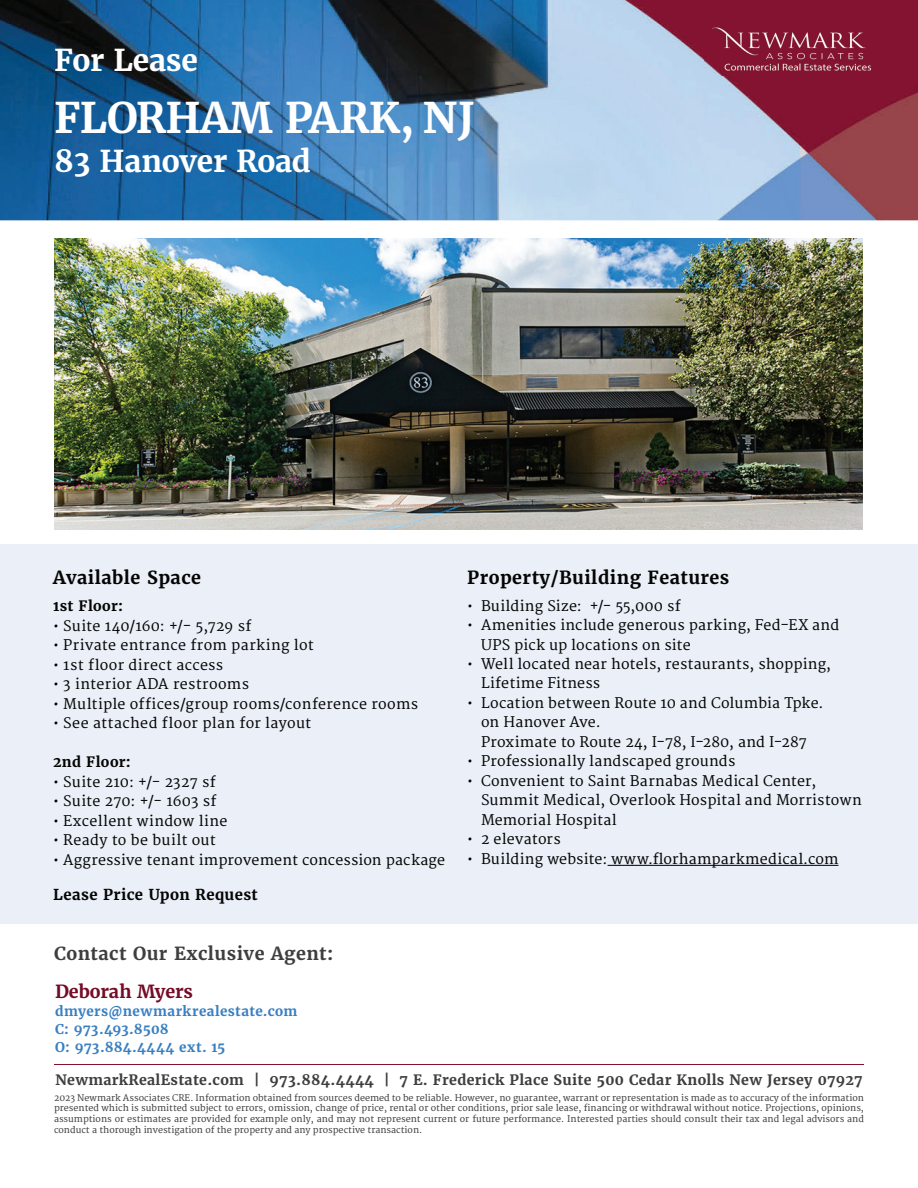
<style>
.page{position:relative;width:918px;height:1188px;background:#fff}
.page>*{position:absolute;margin:0;border:0;box-sizing:border-box;transform-origin:0 0}
.t1{font:700 42px "Merriweather";letter-spacing:-.01em;color:#fff}
.t2{font:700 30px "Merriweather";letter-spacing:-.01em;color:#fff}
.t3{font:700 18px "Merriweather";letter-spacing:.025em;color:#040503}
.t4{font:700 18px "Merriweather";letter-spacing:.025em;color:#3e3e3f}
.t5{font:700 18px "Merriweather";letter-spacing:-.005em;color:#740b27}
.t6{font:700 15px "Merriweather";letter-spacing:.025em;color:#040503}
.t7{font:14.25px/19.5px "Merriweather";letter-spacing:.02em;color:#040503}
.t8{font:700 14.25px "Merriweather";letter-spacing:.02em;color:#3e3e3f}
.t9{font:700 14.25px "Merriweather";letter-spacing:.02em;color:#040503}
.t10{font:700 13.5px/18px "Merriweather";letter-spacing:.025em;color:#387fc2}
.t11{font:9px/10.8px "Merriweather";color:#3e3e3f;text-align:justify}
</style>
<div class="page">
<img style="left:0;top:0;width:918px;height:220px">
<div style="left:0;top:545px;width:918px;height:379px;background:#eaeff8"></div>
<hr style="left:608px;top:865px;width:230px;height:1px;background:#040503">
<img style="left:704px;top:26px;width:167px;height:49px">
<img style="left:54px;top:238px;width:809px;height:292px">
<hr style="left:54px;top:1064px;width:810px;height:1px;background:#82132e">
<h2 class="t2" style="left:54px;top:41px;width:145px">For Lease</h2>
<h1 class="t1" style="left:54px;top:91px;width:422px">FLORHAM PARK, NJ</h1>
<h2 class="t2" style="left:54px;top:142px;width:259px">83 Hanover Road</h2>
<p class="t3" style="left:53px;top:566px;width:149px">Available Space</p>
<p class="t3" style="left:467px;top:566px;width:264px">Property/Building Features</p>
<p class="t7" style="left:467px;top:596px;width:215px">• Building Size: +/- 55,000 sf</p>
<p class="t7" style="left:481px;top:616px;width:360px;text-indent:-14px">• Amenities include generous parking, Fed-EX and<br>UPS pick up locations on site</p>
<p class="t7" style="left:481px;top:655px;width:351px;text-indent:-14px">• Well located near hotels, restaurants, shopping,<br>Lifetime Fitness</p>
<p class="t7" style="left:481px;top:694px;width:344px;text-indent:-14px">• Location between Route 10 and Columbia Tpke. on Hanover Ave.<br>Proximate to Route 24, I-78, I-280, and I-287</p>
<p class="t7" style="left:467px;top:752px;width:270px">• Professionally landscaped grounds</p>
<p class="t7" style="left:481px;top:772px;width:382px;text-indent:-14px">• Convenient to Saint Barnabas Medical Center,<br>Summit Medical, Overlook Hospital and Morristown<br>Memorial Hospital</p>
<p class="t7" style="left:467px;top:830px;width:95px">• 2 elevators</p>
<p class="t7" style="left:467px;top:850px;width:373px">• Building website: www.florhamparkmedical.com</p>
<p class="t9" style="left:53px;top:597px;width:71px">1st Floor:</p>
<p class="t7" style="left:53px;top:616px;width:200px">• Suite 140/160: +/- 5,729 sf</p>
<p class="t7" style="left:53px;top:636px;width:262px">• Private entrance from parking lot</p>
<p class="t7" style="left:53px;top:655px;width:172px">• 1st floor direct access</p>
<p class="t7" style="left:53px;top:675px;width:198px">• 3 interior ADA restrooms</p>
<p class="t7" style="left:53px;top:694px;width:367px">• Multiple offices/group rooms/conference rooms</p>
<p class="t7" style="left:53px;top:714px;width:260px">• See attached floor plan for layout</p>
<p class="t9" style="left:53px;top:753px;width:79px">2nd Floor:</p>
<p class="t7" style="left:53px;top:772px;width:164px">• Suite 210: +/- 2327 sf</p>
<p class="t7" style="left:53px;top:792px;width:165px">• Suite 270: +/- 1603 sf</p>
<p class="t7" style="left:53px;top:811px;width:176px">• Excellent window line</p>
<p class="t7" style="left:53px;top:831px;width:164px">• Ready to be built out</p>
<p class="t7" style="left:53px;top:850px;width:394px">• Aggressive tenant improvement concession package</p>
<p class="t6" style="left:53px;top:885px;width:206px">Lease Price Upon Request</p>
<p class="t4" style="left:54px;top:942px;width:281px">Contact Our Exclusive Agent:</p>
<p class="t5" style="left:55px;top:980px;width:140px">Deborah Myers</p>
<p class="t10" style="left:55px;top:1002px;width:244px">dmyers@newmarkrealestate.com<br>C: 973.493.8508<br>O: 973.884.4444 ext. 15</p>
<p class="t8" style="left:55px;top:1070px;width:809px">NewmarkRealEstate.com | 973.884.4444 | 7 E. Frederick Place Suite 500 Cedar Knolls New Jersey 07927</p>
<p class="t11" style="left:54px;top:1092px;width:812px">2023 Newmark Associates CRE. Information obtained from sources deemed to be reliable. However, no guarantee, warrant or representation is made as to accuracy of the information presented which is submitted subject to errors, omission, change of price, rental or other conditions, prior sale lease, financing or withdrawal without notice. Projections, opinions, assumptions or estimates are provided for example only, and may not represent current or future performance. Interested parties should consult their tax and legal advisors and conduct a thorough investigation of the property and any prospective transaction.</p>
</div>
